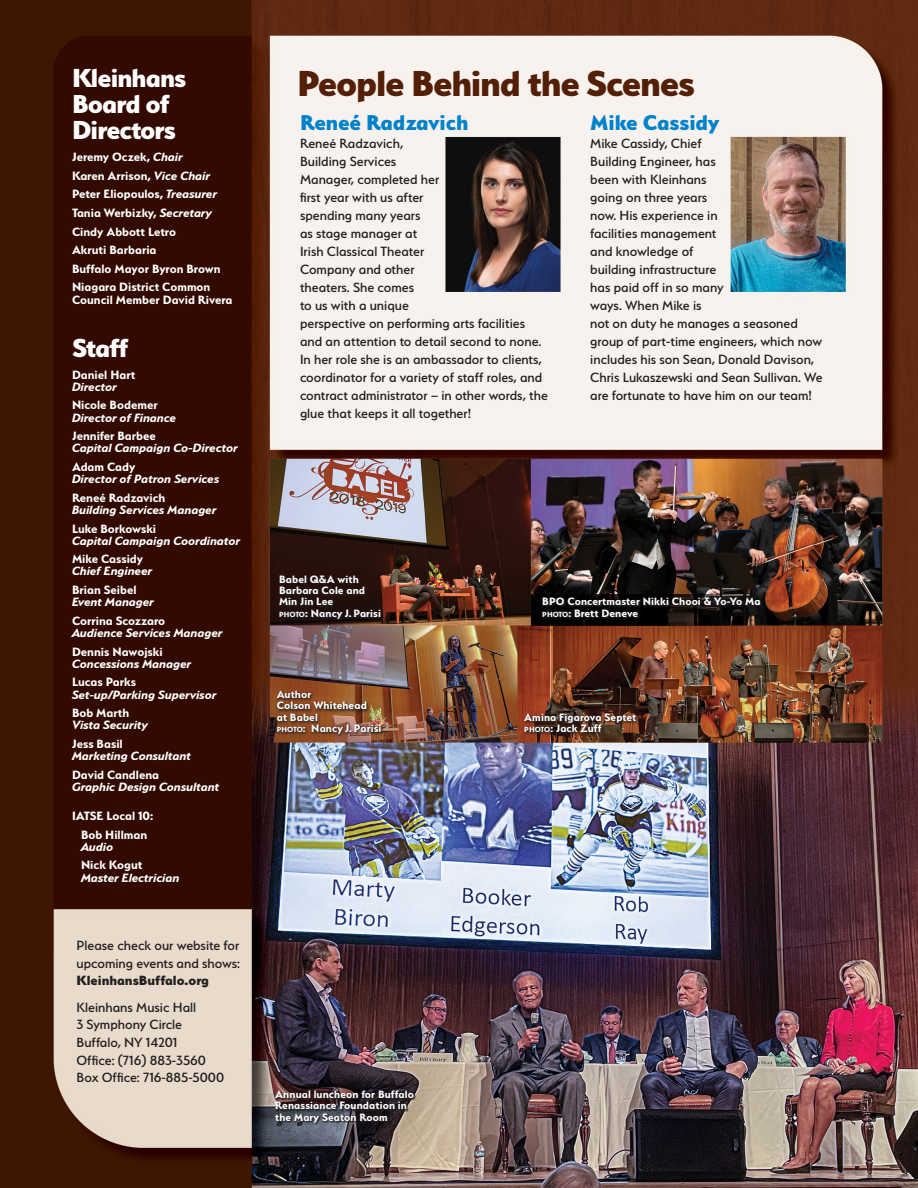
<style>
.page{position:relative;width:918px;height:1188px;background:#fff}
.page>*{position:absolute;margin:0;border:0;box-sizing:border-box;transform-origin:0 0}
.t1{font:800 40.5px "Serenity";letter-spacing:-.03em;color:#532007}
.t2{font:800 29.1px/26.2px "Serenity";letter-spacing:-.03em;color:#fff}
.t3{font:800 24px "Serenity";letter-spacing:-.005em;color:#0082ca}
.t4{font:500 15px/18px "Serenity";color:#231f20}
.t5{font:800 15px "Serenity";color:#231f20}
.t6{font:700 13.5px/18.6px "Serenity";color:#fff}
.t7{font:italic 700 13.5px "Serenity";color:#fff}
.t8{font:700 12px/11.2px "Serenity";letter-spacing:.01em;color:#fff}
.s1{font-style:italic}
.s2{font-size:8.4px}
</style>
<div class="page">
<img style="left:0;top:0;width:918px;height:1188px">
<div style="left:279px;top:575px;width:104px;height:45px;background:#22100e"></div>
<div style="left:275px;top:689px;width:110px;height:48px;background:#231f20;opacity:.75"></div>
<div style="left:523px;top:712px;width:117px;height:24px;background:#231f20;opacity:.75"></div>
<div style="left:275px;top:1091px;width:141px;height:33px;background:#231f20;opacity:.75"></div>
<svg style="left:531px;top:595px;width:273px;height:31px"></svg>
<div style="left:543px;top:598px;width:219px;height:21px;background:#231f20;opacity:.75"></div>
<h2 class="t2" style="left:72px;top:64px;width:116px">Kleinhans<br>Board of<br>Directors</h2>
<p class="t6" style="left:72px;top:147px;width:150px">Jeremy Oczek, <span class="s1">Chair<br></span>Karen Arrison, <span class="s1">Vice Chair<br></span>Peter Eliopoulos, <span class="s1">Treasurer<br></span>Tania Werbizky, <span class="s1">Secretary<br></span>Cindy Abbott Letro<br>Akruti Barbaria<br>Buffalo Mayor Byron Brown<br>Niagara District Common</p>
<p class="t6" style="left:72px;top:290px;width:162px">Council Member David Rivera</p>
<h2 class="t2" style="left:72px;top:334px;width:58px">Staff</h2>
<p class="t6" style="left:72px;top:365px;width:65px">Daniel Hart</p>
<p class="t7" style="left:72px;top:379px;width:46px">Director</p>
<p class="t6" style="left:72px;top:396px;width:87px">Nicole Bodemer</p>
<p class="t7" style="left:72px;top:410px;width:106px">Director of Finance</p>
<p class="t6" style="left:72px;top:426px;width:86px">Jennifer Barbee</p>
<p class="t7" style="left:72px;top:441px;width:167px">Capital Campaign Co-Director</p>
<p class="t6" style="left:72px;top:457px;width:65px">Adam Cady</p>
<p class="t7" style="left:72px;top:471px;width:149px">Director of Patron Services</p>
<p class="t6" style="left:72px;top:488px;width:95px">Reneé Radzavich</p>
<p class="t7" style="left:72px;top:502px;width:146px">Building Services Manager</p>
<p class="t6" style="left:72px;top:519px;width:86px">Luke Borkowski</p>
<p class="t7" style="left:72px;top:533px;width:170px">Capital Campaign Coordinator</p>
<p class="t6" style="left:72px;top:550px;width:73px">Mike Cassidy</p>
<p class="t7" style="left:72px;top:564px;width:82px">Chief Engineer</p>
<p class="t6" style="left:72px;top:580px;width:66px">Brian Seibel</p>
<p class="t7" style="left:72px;top:594px;width:84px">Event Manager</p>
<p class="t6" style="left:72px;top:611px;width:95px">Corrina Scozzaro</p>
<p class="t7" style="left:72px;top:625px;width:152px">Audience Services Manager</p>
<p class="t6" style="left:72px;top:642px;width:92px">Dennis Nawojski</p>
<p class="t7" style="left:72px;top:656px;width:121px">Concessions Manager</p>
<p class="t6" style="left:72px;top:673px;width:66px">Lucas Parks</p>
<p class="t7" style="left:72px;top:687px;width:146px">Set-up/Parking Supervisor</p>
<p class="t6" style="left:72px;top:704px;width:59px">Bob Marth</p>
<p class="t7" style="left:72px;top:718px;width:78px">Vista Security</p>
<p class="t6" style="left:72px;top:734px;width:52px">Jess Basil</p>
<p class="t7" style="left:72px;top:748px;width:121px">Marketing Consultant</p>
<p class="t6" style="left:72px;top:765px;width:89px">David Candlena</p>
<p class="t7" style="left:72px;top:779px;width:149px">Graphic Design Consultant</p>
<p class="t6" style="left:72px;top:806px;width:83px;text-align:center">IATSE Local 10:<br>Bob Hillman</p>
<p class="t7" style="left:81px;top:839px;width:34px">Audio</p>
<p class="t6" style="left:81px;top:856px;width:63px">Nick Kogut</p>
<p class="t7" style="left:81px;top:870px;width:100px">Master Electrician</p>
<p class="t4" style="left:76px;top:936px;width:165px">Please check our website for upcoming events and shows:</p>
<p class="t5" style="left:76px;top:972px;width:134px">KleinhansBuffalo.org</p>
<p class="t4" style="left:76px;top:998px;width:149px">Kleinhans Music Hall<br>3 Symphony Circle<br>Buffalo, NY 14201<br>Office: (716) 883-3560<br>Box Office: 716-885-5000</p>
<h1 class="t1" style="left:297px;top:60px;width:400px">People Behind the Scenes</h1>
<h3 class="t3" style="left:300px;top:108px;width:170px">Reneé Radzavich</h3>
<p class="t4" style="left:300px;top:134px;width:249px">Reneé Radzavich,<br>Building Services<br>Manager, completed her<br>first year with us after<br>spending many years<br>as stage manager at<br>Irish Classical Theater<br>Company and other<br>theaters. She comes<br>to us with a unique<br>perspective on performing arts facilities and an attention to detail second to none.<br>In her role she is an ambassador to clients, coordinator for a variety of staff roles, and contract administrator – in other words, the glue that keeps it all together!</p>
<h3 class="t3" style="left:590px;top:108px;width:131px">Mike Cassidy</h3>
<p class="t4" style="left:590px;top:134px;width:234px">Mike Cassidy, Chief<br>Building Engineer, has<br>been with Kleinhans<br>going on three years<br>now. His experience in<br>facilities management<br>and knowledge of<br>building infrastructure<br>has paid off in so many<br>ways. When Mike is<br>not on duty he manages a seasoned group of part-time engineers, which now includes his son Sean, Donald Davison,<br>Chris Lukaszewski and Sean Sullivan. We are fortunate to have him on our team!</p>
<p class="t8" style="left:279px;top:573px;width:104px">Babel Q&amp;A with<br>Barbara Cole and<br>Min Jin Lee<br><span class="s2">PHOTO</span>: Nancy J. Parisi</p>
<p class="t8" style="left:277px;top:689px;width:106px">Author<br>Colson Whitehead<br>at Babel<br><span class="s2">PHOTO</span>: Nancy J. Parisi</p>
<p class="t8" style="left:542px;top:596px;width:220px">BPO Concertmaster Nikki Chooi &amp; Yo-Yo Ma<br><span class="s2">PHOTO</span>: Brett Deneve</p>
<p class="t8" style="left:524px;top:711px;width:113px">Amina Figarova Septet<br><span class="s2">PHOTO</span>: Jack Zuff</p>
<p class="t8" style="left:275px;top:1089px;width:140px">Annual luncheon for Buffalo<br>Renassiance Foundation in the Mary Seaton Room</p>
</div>
